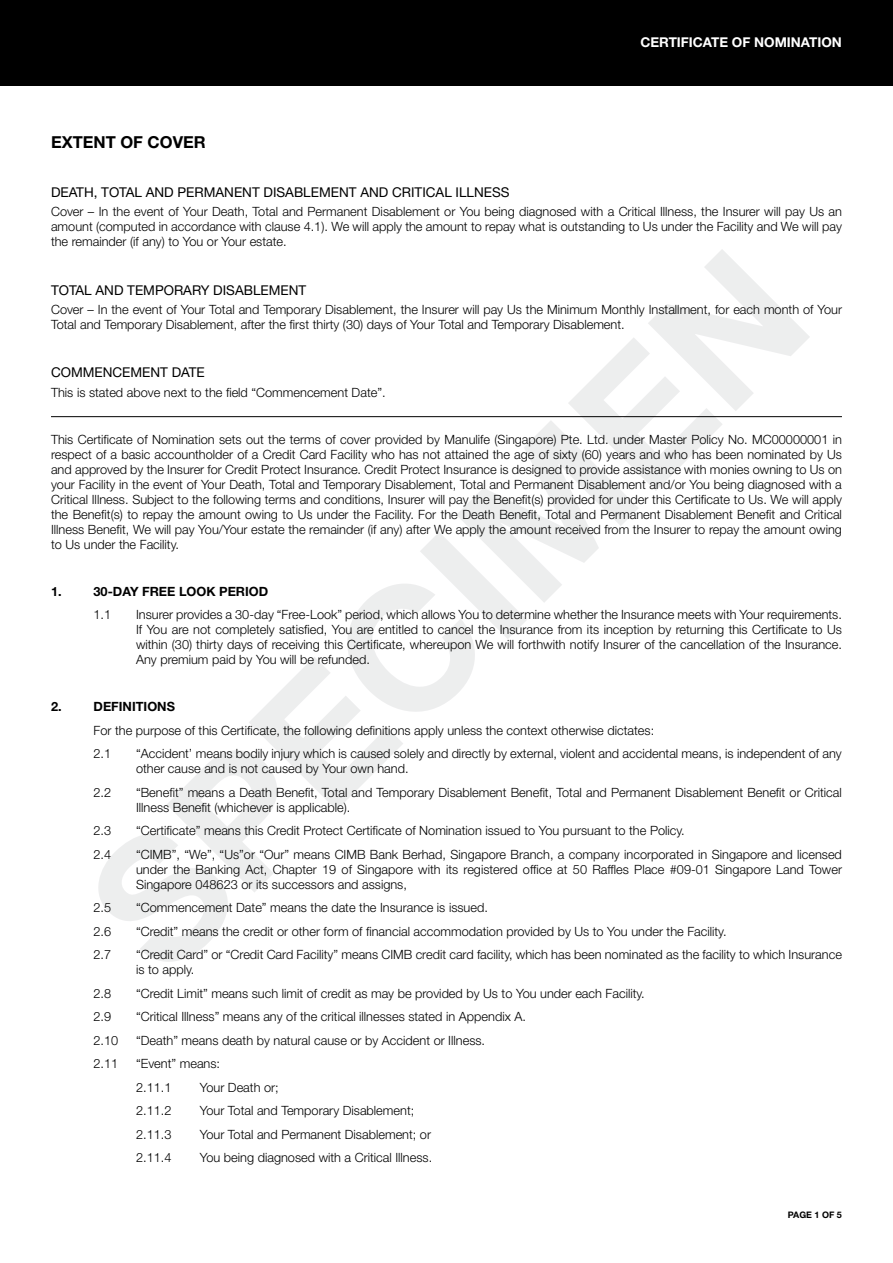
<style>
.page{position:relative;width:893px;height:1263px;background:#fff}
.page>*{position:absolute;margin:0;border:0;box-sizing:border-box;transform-origin:0 0}
.t1{font:700 16.5px "Helvetica Neue LT Std";color:#000}
.t2{font:13.5px "Helvetica Neue LT Std";color:#000}
.t3{font:700 13.5px "Helvetica Neue LT Std";color:#fff}
.t4{font:300 12.75px/15px "Helvetica Neue LT Std";color:#000}
.t5{font:700 12.75px "Helvetica Neue LT Std";color:#000}
.t6{font:700 9px "Helvetica Neue LT Std";color:#000}
</style>
<div class="page">
<div style="left:0;top:0;width:893px;height:85px;background:#000"></div>
<svg style="left:90px;top:249px;width:720px;height:713px"></svg>
<hr style="left:51px;top:416px;width:791px;height:1px;background:#000">
<p class="t3" style="left:640px;top:34px;width:203px">CERTIFICATE OF NOMINATION</p>
<p class="t1" style="left:51px;top:132px;width:156px">EXTENT OF COVER</p>
<p class="t2" style="left:51px;top:184px;width:460px">DEATH, TOTAL AND PERMANENT DISABLEMENT AND CRITICAL ILLNESS</p>
<p class="t4" style="left:51px;top:204px;width:792px;text-align:justify">Cover – In the event of Your Death, Total and Permanent Disablement or You being diagnosed with a Critical Illness, the Insurer will pay Us an amount (computed in accordance with clause 4.1). We will apply the amount to repay what is outstanding to Us under the Facility and We will pay the remainder (if any) to You or Your estate.</p>
<p class="t2" style="left:51px;top:282px;width:257px">TOTAL AND TEMPORARY DISABLEMENT</p>
<p class="t4" style="left:51px;top:301px;width:792px">Cover – In the event of Your Total and Temporary Disablement, the Insurer will pay Us the Minimum Monthly Installment, for each month of Your<br>Total and Temporary Disablement, after the first thirty (30) days of Your Total and Temporary Disablement.</p>
<p class="t2" style="left:51px;top:364px;width:155px">COMMENCEMENT DATE</p>
<p class="t4" style="left:51px;top:384px;width:336px">This is stated above next to the field “Commencement Date”.</p>
<p class="t4" style="left:51px;top:431px;width:792px;text-align:justify">This Certificate of Nomination sets out the terms of cover provided by Manulife (Singapore) Pte. Ltd. under Master Policy No. MC00000001 in respect of a basic accountholder of a Credit Card Facility who has not attained the age of sixty (60) years and who has been nominated by Us and approved by the Insurer for Credit Protect Insurance. Credit Protect Insurance is designed to provide assistance with monies owning to Us on your Facility in the event of Your Death, Total and Temporary Disablement, Total and Permanent Disablement and/or You being diagnosed with a Critical Illness. Subject to the following terms and conditions, Insurer will pay the Benefit(s) provided for under this Certificate to Us. We will apply the Benefit(s) to repay the amount owing to Us under the Facility. For the Death Benefit, Total and Permanent Disablement Benefit and Critical Illness Benefit, We will pay You/Your estate the remainder (if any) after We apply the amount received from the Insurer to repay the amount owing to Us under the Facility.</p>
<p class="t5" style="left:51px;top:583px;width:12px">1.</p>
<p class="t5" style="left:94px;top:583px;width:176px">30-DAY FREE LOOK PERIOD</p>
<p class="t4" style="left:94px;top:607px;width:19px">1.1</p>
<p class="t4" style="left:136px;top:607px;width:707px;text-align:justify">Insurer provides a 30-day “Free-Look” period, which allows You to determine whether the Insurance meets with Your requirements.<br>If You are not completely satisfied, You are entitled to cancel the Insurance from its inception by returning this Certificate to Us within (30) thirty days of receiving this Certificate, whereupon We will forthwith notify Insurer of the cancellation of the Insurance.<br>Any premium paid by You will be refunded.</p>
<p class="t5" style="left:51px;top:699px;width:12px">2.</p>
<p class="t5" style="left:94px;top:699px;width:83px">DEFINITIONS</p>
<p class="t4" style="left:94px;top:718px;width:562px;line-height:23.5px">For the purpose of this Certificate, the following definitions apply unless the context otherwise dictates:<br>2.1</p>
<p class="t4" style="left:136px;top:746px;width:707px">“Accident’ means bodily injury which is caused solely and directly by external, violent and accidental means, is independent of any other cause and is not caused by Your own hand.</p>
<p class="t4" style="left:94px;top:784px;width:19px">2.2</p>
<p class="t4" style="left:136px;top:784px;width:707px">“Benefit” means a Death Benefit, Total and Temporary Disablement Benefit, Total and Permanent Disablement Benefit or Critical<br>Illness Benefit (whichever is applicable).</p>
<p class="t4" style="left:94px;top:823px;width:19px">2.3</p>
<p class="t4" style="left:136px;top:823px;width:550px">“Certificate” means this Credit Protect Certificate of Nomination issued to You pursuant to the Policy.</p>
<p class="t4" style="left:94px;top:846px;width:19px">2.4</p>
<p class="t4" style="left:136px;top:846px;width:707px;text-align:justify">“CIMB”, “We”, “Us”or “Our” means CIMB Bank Berhad, Singapore Branch, a company incorporated in Singapore and licensed under the Banking Act, Chapter 19 of Singapore with its registered office at 50 Raffles Place #09-01 Singapore Land Tower Singapore 048623 or its successors and assigns,</p>
<p class="t4" style="left:94px;top:900px;width:19px">2.5</p>
<p class="t4" style="left:136px;top:900px;width:353px">“Commencement Date” means the date the Insurance is issued.</p>
<p class="t4" style="left:94px;top:923px;width:19px">2.6</p>
<p class="t4" style="left:136px;top:923px;width:592px">“Credit” means the credit or other form of financial accommodation provided by Us to You under the Facility.</p>
<p class="t4" style="left:94px;top:947px;width:19px">2.7</p>
<p class="t4" style="left:136px;top:947px;width:707px">“Credit Card” or “Credit Card Facility” means CIMB credit card facility, which has been nominated as the facility to which Insurance is to apply.</p>
<p class="t4" style="left:94px;top:985px;width:19px">2.8</p>
<p class="t4" style="left:136px;top:985px;width:510px">“Credit Limit” means such limit of credit as may be provided by Us to You under each Facility.</p>
<p class="t4" style="left:94px;top:1009px;width:19px">2.9</p>
<p class="t4" style="left:136px;top:1009px;width:391px">“Critical Illness” means any of the critical illnesses stated in Appendix A.</p>
<p class="t4" style="left:94px;top:1032px;width:26px">2.10</p>
<p class="t4" style="left:136px;top:1032px;width:351px">“Death” means death by natural cause or by Accident or Illness.</p>
<p class="t4" style="left:94px;top:1056px;width:26px">2.11</p>
<p class="t4" style="left:136px;top:1051px;width:86px;line-height:23.5px">“Event” means:<br>2.11.1</p>
<p class="t4" style="left:200px;top:1079px;width:80px">Your Death or;</p>
<p class="t4" style="left:136px;top:1103px;width:37px">2.11.2</p>
<p class="t4" style="left:200px;top:1103px;width:216px">Your Total and Temporary Disablement;</p>
<p class="t4" style="left:136px;top:1126px;width:37px">2.11.3</p>
<p class="t4" style="left:200px;top:1126px;width:233px">Your Total and Permanent Disablement; or</p>
<p class="t4" style="left:136px;top:1150px;width:37px">2.11.4</p>
<p class="t4" style="left:200px;top:1150px;width:234px">You being diagnosed with a Critical Illness.</p>
<p class="t6" style="left:788px;top:1209px;width:56px">PAGE 1 OF 5</p>
</div>
